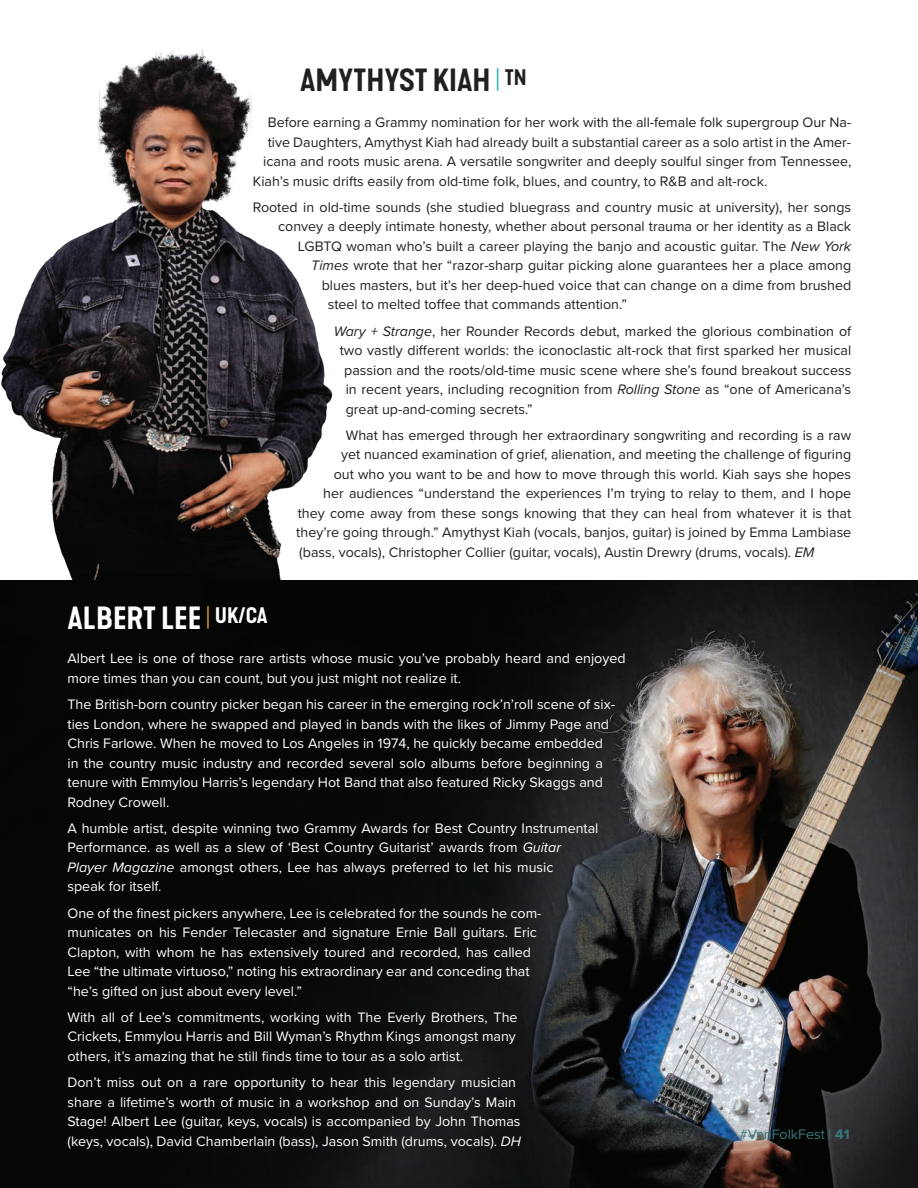
<style>
.page{position:relative;width:918px;height:1188px;background:#fff}
.page>*{position:absolute;margin:0;border:0;box-sizing:border-box;transform-origin:0 0}
.t1{font:600 expanded 30px "Kapra Neue";color:#231f20}
.t2{font:600 expanded 30px "Kapra Neue";color:#fff}
.t3{font:14.25px "Proxima Nova";color:#231f20}
.t4{font:14.25px/19.5px "Proxima Nova";color:#fff}
.t5{font:14.25px "Proxima Nova";color:#37787d}
.s1{font-style:italic}
.s2{font-weight:700}
</style>
<div class="page">
<img style="left:1px;top:49px;width:332px;height:531px">
<img style="left:1px;top:580px;width:917px;height:608px">
<img style="left:0;top:580px;width:1px;height:608px">
<h1 class="t1" style="left:300px;top:61px;width:228px">AMYTHYST KIAH <sup>|</sup> <sup>TN</sup></h1>
<p class="t3" style="left:268px;top:112px;width:585px">Before earning a Grammy nomination for her work with the all-female folk supergroup Our Na-</p>
<p class="t3" style="left:268px;top:131px;width:585px">tive Daughters, Amythyst Kiah had already built a substantial career as a solo artist in the Amer-</p>
<p class="t3" style="left:263px;top:151px;width:590px">icana and roots music arena. A versatile songwriter and deeply soulful singer from Tennessee,</p>
<p class="t3" style="left:253px;top:170px;width:516px">Kiah’s music drifts easily from old-time folk, blues, and country, to R&amp;B and alt-rock.</p>
<p class="t3" style="left:253px;top:197px;width:600px">Rooted in old-time sounds (she studied bluegrass and country music at university), her songs</p>
<p class="t3" style="left:278px;top:216px;width:575px">convey a deeply intimate honesty, whether about personal trauma or her identity as a Black</p>
<p class="t3" style="left:298px;top:236px;width:555px">LGBTQ woman who’s built a career playing the banjo and acoustic guitar. The <span class="s1">New York</span></p>
<p class="t3" style="left:311px;top:255px;width:542px"><span class="s1">Times</span> wrote that her “razor-sharp guitar picking alone guarantees her a place among</p>
<p class="t3" style="left:322px;top:275px;width:531px">blues masters, but it’s her deep-hued voice that can change on a dime from brushed</p>
<p class="t3" style="left:328px;top:294px;width:301px">steel to melted toffee that commands attention.”</p>
<p class="t3" style="left:334px;top:320px;width:519px"><span class="s1">Wary + Strange</span>, her Rounder Records debut, marked the glorious combination of</p>
<p class="t3" style="left:340px;top:340px;width:513px">two vastly different worlds: the iconoclastic alt-rock that first sparked her musical</p>
<p class="t3" style="left:344px;top:359px;width:509px">passion and the roots/old-time music scene where she’s found breakout success</p>
<p class="t3" style="left:346px;top:379px;width:507px">in recent years, including recognition from <span class="s1">Rolling Stone</span> as “one of Americana’s</p>
<p class="t3" style="left:346px;top:398px;width:189px">great up-and-coming secrets.”</p>
<p class="t3" style="left:346px;top:425px;width:507px">What has emerged through her extraordinary songwriting and recording is a raw</p>
<p class="t3" style="left:341px;top:444px;width:511px">yet nuanced examination of grief, alienation, and meeting the challenge of figuring</p>
<p class="t3" style="left:334px;top:464px;width:519px">out who you want to be and how to move through this world. Kiah says she hopes</p>
<p class="t3" style="left:323px;top:483px;width:530px">her audiences “understand the experiences I’m trying to relay to them, and I hope</p>
<p class="t3" style="left:298px;top:503px;width:555px">they come away from these songs knowing that they can heal from whatever it is that</p>
<p class="t3" style="left:296px;top:522px;width:557px">they’re going through.” Amythyst Kiah (vocals, banjos, guitar) is joined by Emma Lambiase</p>
<p class="t3" style="left:299px;top:541px;width:517px">(bass, vocals), Christopher Collier (guitar, vocals), Austin Drewry (drums, vocals). <span class="s1">EM</span></p>
<h1 class="t2" style="left:68px;top:599px;width:202px">ALBERT LEE <sup>|</sup> <sup>UK/CA</sup></h1>
<p class="t4" style="left:68px;top:648px;width:560px">Albert Lee is one of those rare artists whose music you’ve probably heard and enjoyed more times than you can count, but you just might not realize it.</p>
<p class="t4" style="left:68px;top:694px;width:549px">The British-born country picker began his career in the emerging rock’n’roll scene of six&shy;ties London, where he swapped and played in bands with the likes of Jimmy Page and Chris Farlowe. When he moved to Los Angeles in 1974, he quickly became embedded in the country music industry and recorded several solo albums before beginning a tenure with Emmylou Harris’s legendary Hot Band that also featured Ricky Skaggs and Rodney Crowell.</p>
<p class="t4" style="left:68px;top:818px;width:533px">A humble artist, despite winning two Grammy Awards for Best Country Instrumental Performance. as well as a slew of ‘Best Country Guitarist’ awards from <span class="s1">Guitar Player Magazine</span> amongst others, Lee has always preferred to let his music<br>speak for itself.</p>
<p class="t4" style="left:68px;top:903px;width:476px">One of the finest pickers anywhere, Lee is celebrated for the sounds he com&shy;municates on his Fender Telecaster and signature Ernie Ball guitars. Eric Clapton, with whom he has extensively toured and recorded, has called Lee “the ultimate virtuoso,” noting his extraordinary ear and conceding that “he’s gifted on just about every level.”</p>
<p class="t4" style="left:68px;top:1007px;width:452px;text-align:justify">With all of Lee’s commitments, working with The Everly Brothers, The Crickets, Emmylou Harris and Bill Wyman’s Rhythm Kings amongst many others, it’s amazing that he still finds time to tour as a solo artist.</p>
<p class="t4" style="left:68px;top:1072px;width:455px">Don’t miss out on a rare opportunity to hear this legendary musician share a lifetime’s worth of music in a workshop and on Sunday’s Main Stage! Albert Lee (guitar, keys, vocals) is accompanied by John Thomas (keys, vocals), David Chamberlain (bass), Jason Smith (drums, vocals). <span class="s1">DH</span></p>
<p class="t5" style="left:740px;top:1123px;width:112px">#VanFolkFest | <span class="s2">41</span></p>
</div>
